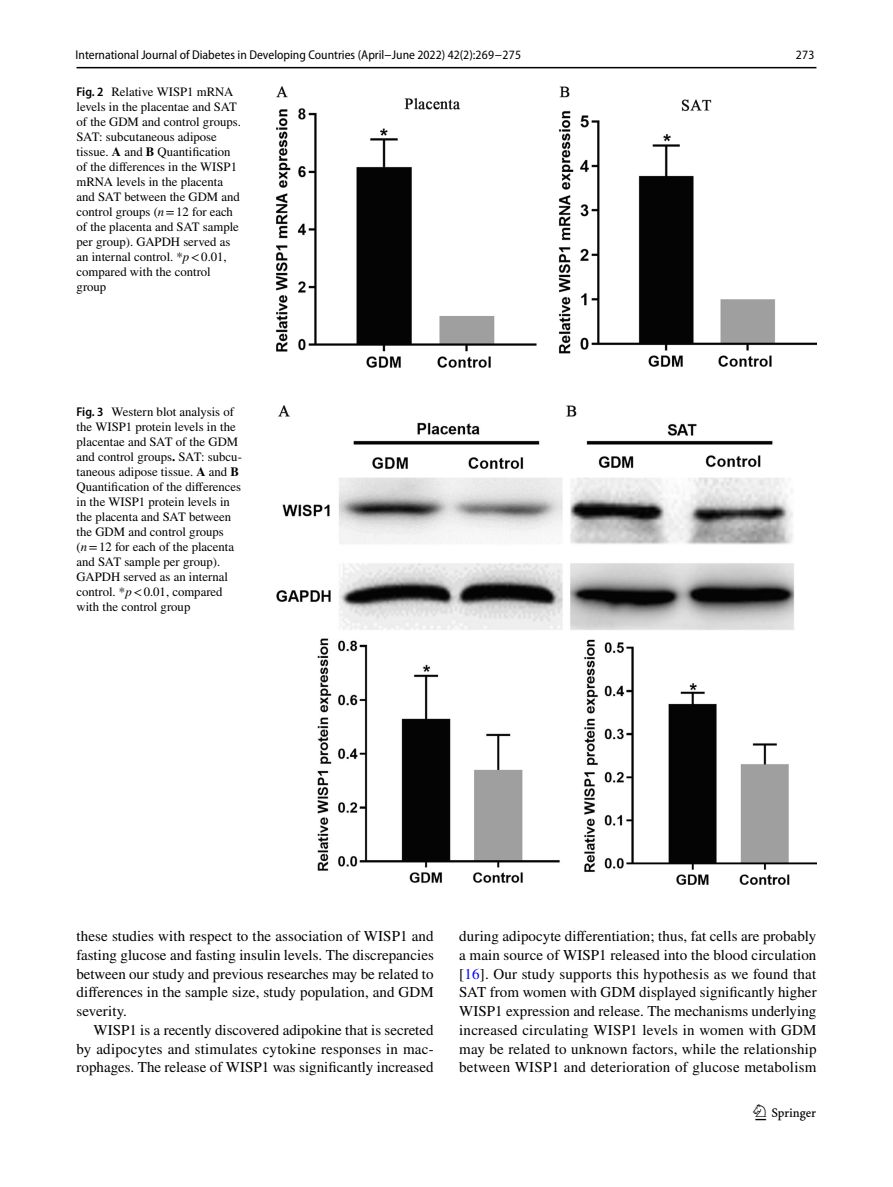
<style>
.page{position:relative;width:893px;height:1187px;background:#fff}
.page>*{position:absolute;margin:0;border:0;box-sizing:border-box;transform-origin:0 0}
.t1{font:22.5px "Springnew Regular 3";color:#000}
.t2{font:15px/18.8px "STIX";letter-spacing:.005em;color:#000;text-align:justify}
.t3{font:12.75px/15px "STIX";color:#000}
.t4{font:semi-condensed 12.75px "Myriad Pro";color:#000}
.s1{font-family:"Myriad Pro";font-weight:600;font-stretch:semi-condensed}
.s2{font-weight:700}
.s3{font-style:italic}
.s4{color:#00f}
</style>
<div class="page">
<hr style="left:77px;top:67px;width:739px;height:1px;background:#000">
<img style="left:276px;top:87px;width:540px;height:281px">
<img style="left:276px;top:406px;width:540px;height:478px">
<p class="t4" style="left:76px;top:48px;width:447px">International Journal of Diabetes in Developing Countries (April-June 2022) 42(2):269-275</p>
<p class="t3" style="left:77px;top:85px;width:166px"><span class="s1">Fig. 2</span> Relative WISP1 mRNA levels in the placentae and SAT of the GDM and control groups.<br>SAT: subcutaneous adipose tissue. <span class="s2">A</span> and <span class="s2">B</span> Quantification of the differences in the WISP1 mRNA levels in the placenta and SAT between the GDM and control groups (<span class="s3">n</span>=12 for each of the placenta and SAT sample per group). GAPDH served as an internal control. *<span class="s3">p</span>&lt;0.01, compared with the control group</p>
<p class="t3" style="left:77px;top:404px;width:167px"><span class="s1">Fig. 3</span> Western blot analysis of the WISP1 protein levels in the placentae and SAT of the GDM and control groups<span class="s2">.</span> SAT: subcu&shy;taneous adipose tissue. <span class="s2">A</span> and <span class="s2">B<br></span>Quantification of the differences in the WISP1 protein levels in the placenta and SAT between the GDM and control groups (<span class="s3">n</span>=12 for each of the placenta and SAT sample per group).<br>GAPDH served as an internal control. *<span class="s3">p</span>&lt;0.01, compared with the control group</p>
<p class="t4" style="left:796px;top:48px;width:20px">273</p>
<p class="t2" style="left:77px;top:927px;width:359px">these studies with respect to the association of WISP1 and fasting glucose and fasting insulin levels. The discrepancies between our study and previous researches may be related to differences in the sample size, study population, and GDM severity.</p>
<p class="t2" style="left:77px;top:1021px;width:359px;text-indent:17px">WISP1 is a recently discovered adipokine that is secreted by adipocytes and stimulates cytokine responses in mac&shy;rophages. The release of WISP1 was significantly increased</p>
<p class="t2" style="left:459px;top:927px;width:359px">during adipocyte differentiation; thus, fat cells are probably a main source of WISP1 released into the blood circulation [<span class="s4">16</span>]. Our study supports this hypothesis as we found that SAT from women with GDM displayed significantly higher WISP1 expression and release. The mechanisms underlying increased circulating WISP1 levels in women with GDM may be related to unknown factors, while the relationship between WISP1 and deterioration of glucose metabolism</p>
<h1 class="t1" style="left:755px;top:1104px;width:62px">1 3</h1>
</div>
